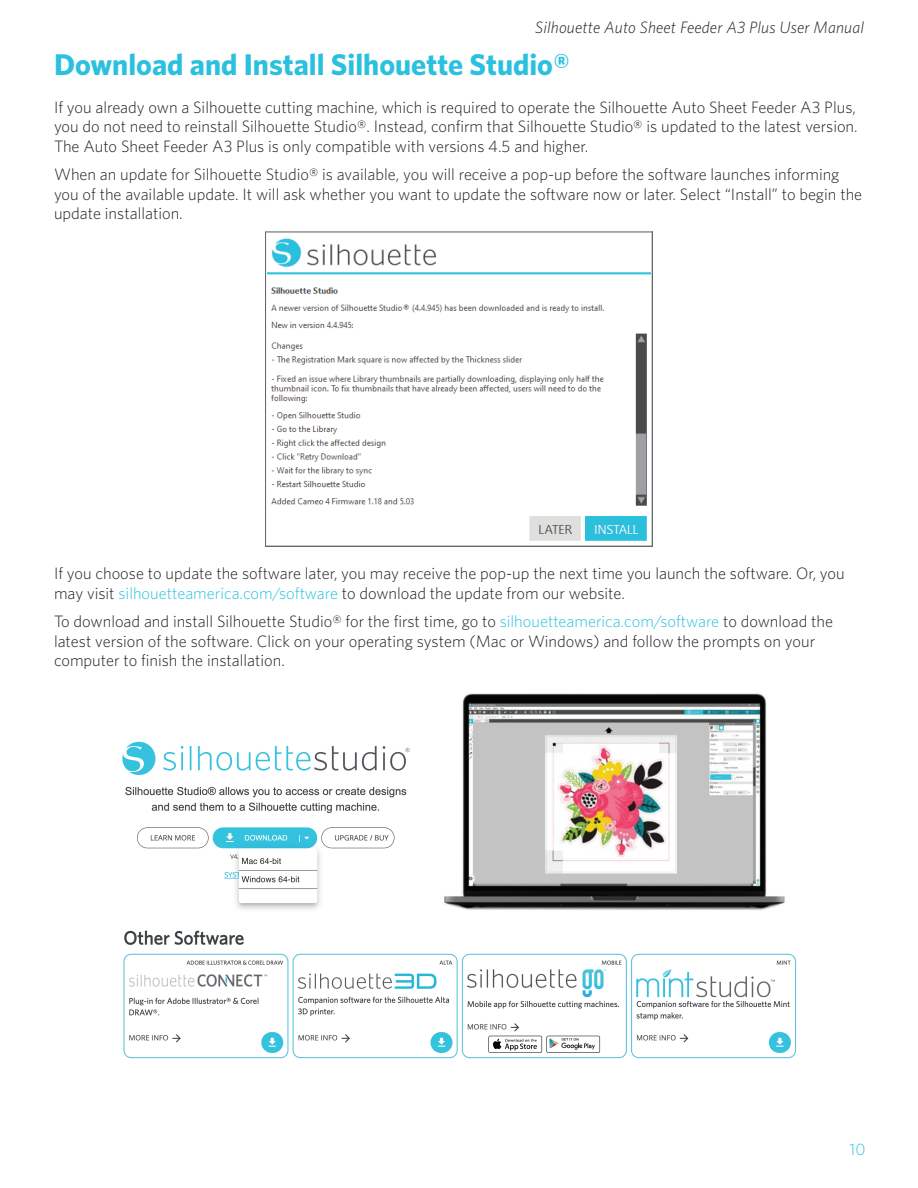
<style>
.page{position:relative;width:918px;height:1188px;background:#fff}
.page>*{position:absolute;margin:0;border:0;box-sizing:border-box;transform-origin:0 0}
.t1{font:700 30px "Whitney";color:#2bc1de}
.t2{font:300 16.5px/19.5px "Whitney";color:#231f20}
.t3{font:italic 300 16.5px "Whitney";letter-spacing:.01em;color:#231f20}
.t4{font:300 16.5px "Whitney";color:#2bc1de}
.s1{color:#2bc1de}
</style>
<div class="page">
<img style="left:122px;top:693px;width:675px;height:366px">
<img style="left:267px;top:238px;width:384px;height:303px">
<div style="left:265px;top:232px;width:388px;height:315px;border:1px solid #64666a"></div>
<p class="t3" style="left:535px;top:18px;width:330px">Silhouette Auto Sheet Feeder A3 Plus User Manual</p>
<h1 class="t1" style="left:54px;top:47px;width:517px">Download and Install Silhouette Studio®</h1>
<p class="t2" style="left:54px;top:97px;width:805px;text-align:justify">If you already own a Silhouette cutting machine, which is required to operate the Silhouette Auto Sheet Feeder A3 Plus, you do not need to reinstall Silhouette Studio®. Instead, confirm that Silhouette Studio® is updated to the latest version.<br>The Auto Sheet Feeder A3 Plus is only compatible with versions 4.5 and higher.</p>
<p class="t2" style="left:54px;top:165px;width:810px">When an update for Silhouette Studio® is available, you will receive a pop-up before the software launches informing you of the available update. It will ask whether you want to update the software now or later. Select “Install” to begin the update installation.</p>
<p class="t2" style="left:54px;top:564px;width:792px">If you choose to update the software later, you may receive the pop-up the next time you launch the software. Or, you may visit <span class="s1">silhouetteamerica.com/software</span> to download the update from our website.</p>
<p class="t2" style="left:54px;top:612px;width:781px">To download and install Silhouette Studio® for the first time, go to <span class="s1">silhouetteamerica.com/software</span> to download the latest version of the software. Click on your operating system (Mac or Windows) and follow the prompts on your computer to finish the installation.</p>
<p class="t4" style="left:850px;top:1139px;width:17px">10</p>
</div>
